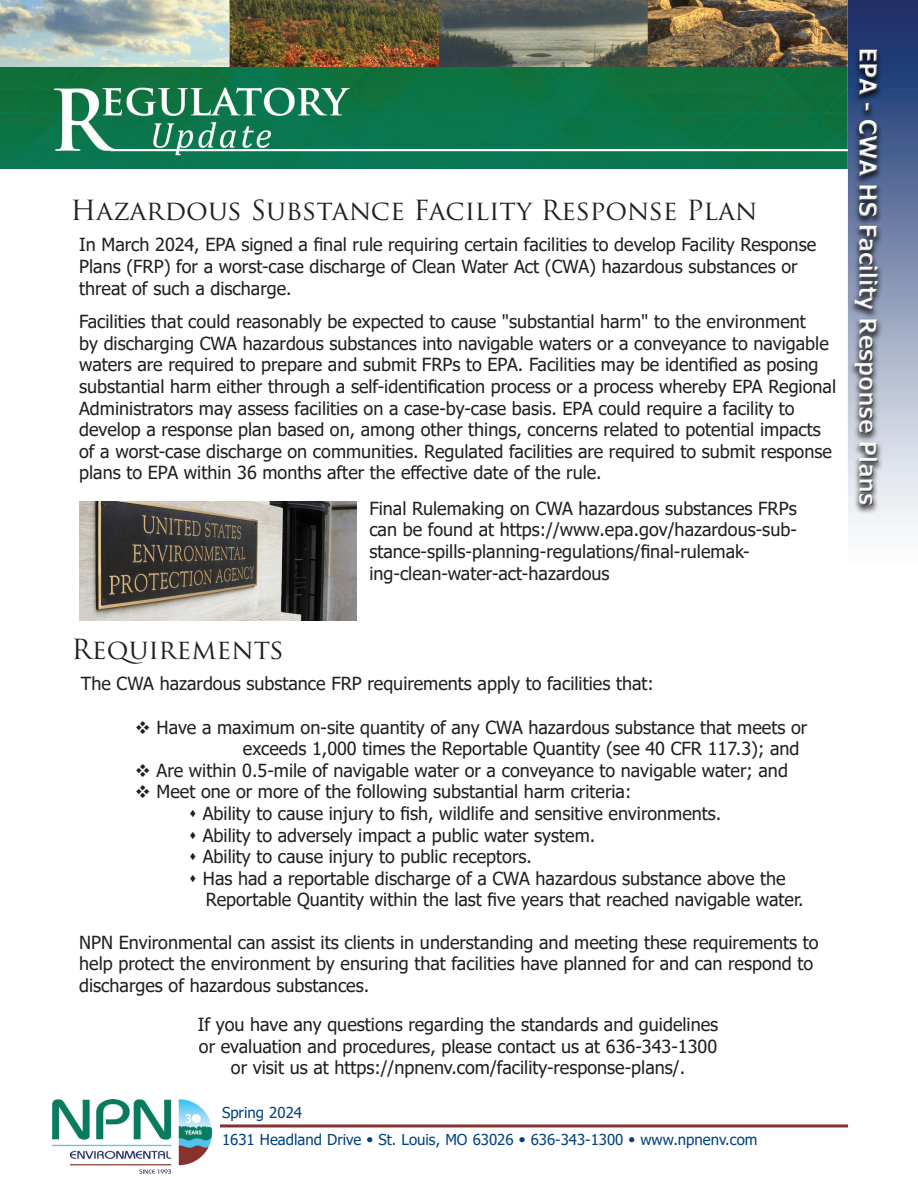
<style>
.page{position:relative;width:918px;height:1188px;background:#fff}
.page>*{position:absolute;margin:0;border:0;box-sizing:border-box;transform-origin:0 0}
.t1{font:27px "Trajan Pro";color:#231f20}
.t2{font:18px/21.6px "Tahoma";color:#231f20}
.t3{font:15px "Tahoma";color:#02427f}
</style>
<div class="page">
<img style="left:52px;top:1099px;width:161px;height:75px">
<hr style="left:220px;top:1124px;width:628px;height:3px;background:#833232">
<img style="left:0;top:0;width:801px;height:67px">
<img style="left:0;top:67px;width:801px;height:101px">
<img style="left:801px;top:0;width:117px;height:532px">
<img style="left:79px;top:501px;width:278px;height:120px">
<h1 class="t1" style="left:70px;top:193px;width:689px">Hazardous Substance Facility Response Plan</h1>
<p class="t2" style="left:79px;top:235px;width:739px">In March 2024, EPA signed a final rule requiring certain facilities to develop Facility Response<br>Plans (FRP) for a worst-case discharge of Clean Water Act (CWA) hazardous substances or threat of such a discharge.</p>
<p class="t2" style="left:79px;top:312px;width:758px">Facilities that could reasonably be expected to cause "substantial harm" to the environment<br>by discharging CWA hazardous substances into navigable waters or a conveyance to navigable waters are required to prepare and submit FRPs to EPA. Facilities may be identified as posing substantial harm either through a self-identification process or a process whereby EPA Regional Administrators may assess facilities on a case-by-case basis. EPA could require a facility to develop a response plan based on, among other things, concerns related to potential impacts of a worst-case discharge on communities. Regulated facilities are required to submit response plans to EPA within 36 months after the effective date of the rule.</p>
<h1 class="t1" style="left:72px;top:632px;width:214px">Requirements</h1>
<p class="t2" style="left:369px;top:499px;width:429px">Final Rulemaking on CWA hazardous substances FRPs can be found at https://www.epa.gov/hazardous-sub&shy;stance-spills-planning-regulations/final-rulemak&shy;ing-clean-water-act-hazardous</p>
<p class="t2" style="left:81px;top:674px;width:574px">The CWA hazardous substance FRP requirements apply to facilities that:</p>
<p class="t2" style="left:243px;top:717px;width:566px;text-indent:-108px">❖ Have a maximum on-site quantity of any CWA hazardous substance that meets or exceeds 1,000 times the Reportable Quantity (see 40 CFR 117.3); and</p>
<p class="t2" style="left:135px;top:760px;width:654px">❖ Are within 0.5-mile of navigable water or a conveyance to navigable water; and</p>
<p class="t2" style="left:135px;top:782px;width:498px">❖ Meet one or more of the following substantial harm criteria:</p>
<p class="t2" style="left:189px;top:804px;width:534px">▲ Ability to cause injury to fish, wildlife and sensitive environments.</p>
<p class="t2" style="left:189px;top:825px;width:408px">▲ Ability to adversely impact a public water system.</p>
<p class="t2" style="left:189px;top:847px;width:344px">▲ Ability to cause injury to public receptors.</p>
<p class="t2" style="left:206px;top:868px;width:599px;text-indent:-17px">▲ Has had a reportable discharge of a CWA hazardous substance above the<br>Reportable Quantity within the last five years that reached navigable water.</p>
<p class="t2" style="left:79px;top:933px;width:741px">NPN Environmental can assist its clients in understanding and meeting these requirements to help protect the environment by ensuring that facilities have planned for and can respond to discharges of hazardous substances.</p>
<p class="t2" style="left:198px;top:1015px;width:522px;text-align:center">If you have any questions regarding the standards and guidelines or evaluation and procedures, please contact us at 636-343-1300 or visit us at https://npnenv.com/facility-response-plans/.</p>
<p class="t3" style="left:222px;top:1103px;width:82px">Spring 2024</p>
<p class="t3" style="left:222px;top:1129px;width:537px">1631 Headland Drive ● St. Louis, MO 63026 ● 636-343-1300 ● www.npnenv.com</p>
</div>
